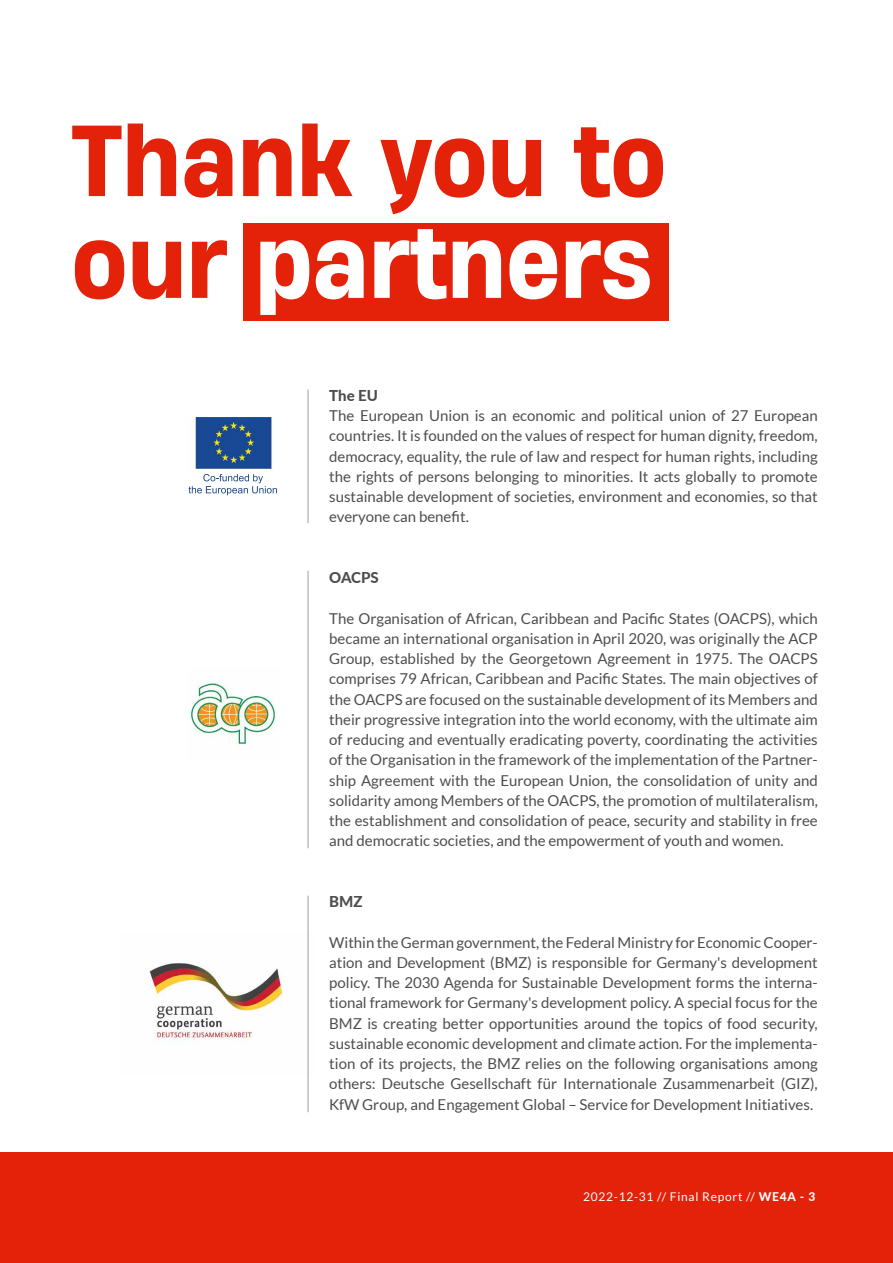
<style>
.page{position:relative;width:893px;height:1263px;background:#fff}
.page>*{position:absolute;margin:0;border:0;box-sizing:border-box;transform-origin:0 0}
.t1{font:500 94.8px/101.7px "Heading Now 65";color:#e4220a}
.t2{font:15px/20.2px "Lato";color:#4d4d4f;text-align:justify}
.t3{font:800 15px "Lato";color:#4d4d4f}
.t4{font:12px "Lato";letter-spacing:.06em;color:#fff}
.s1{color:#fff}
.s2{font-weight:800}
</style>
<div class="page">
<img style="left:149px;top:933px;width:159px;height:142px">
<div style="left:244px;top:223px;width:425px;height:98px;background:#e4220a"></div>
<img style="left:195px;top:417px;width:77px;height:53px">
<svg style="left:189px;top:474px;width:88px;height:21px"></svg>
<img style="left:189px;top:683px;width:88px;height:62px">
<hr style="left:308px;top:390px;width:1px;height:133px;background:#9c9ea1">
<hr style="left:308px;top:571px;width:1px;height:277px;background:#9c9ea1">
<hr style="left:308px;top:896px;width:1px;height:216px;background:#9c9ea1">
<div style="left:0;top:1152px;width:893px;height:111px;background:#e4220a"></div>
<h1 class="t1" style="left:72px;top:107px;width:596px">Thank you to our <span class="s1">partners</span></h1>
<p class="t3" style="left:329px;top:386px;width:50px">The EU</p>
<p class="t2" style="left:329px;top:405px;width:490px">The European Union is an economic and political union of 27 European countries. It is founded on the values of respect for human dignity, freedom, democracy, equality, the rule of law and respect for human rights, including the rights of persons belonging to minorities. It acts globally to promote sustainable development of societies, environment and economies, so that everyone can benefit.</p>
<p class="t3" style="left:329px;top:568px;width:51px">OACPS</p>
<p class="t2" style="left:329px;top:608px;width:490px">The Organisation of African, Caribbean and Pacific States (OACPS), which became an international organisation in April 2020, was originally the ACP Group, established by the Georgetown Agreement in 1975. The OACPS comprises 79 African, Caribbean and Pacific States. The main objectives of the OACPS are focused on the sustainable development of its Members and their progressive integration into the world economy, with the ultimate aim of reducing and eventually eradicating poverty, coordinating the activities of the Organisation in the framework of the implementation of the Partner&shy;ship Agreement with the European Union, the consolidation of unity and solidarity among Members of the OACPS, the promotion of multilateralism, the establishment and consolidation of peace, security and stability in free and democratic societies, and the empowerment of youth and women.</p>
<p class="t3" style="left:329px;top:892px;width:35px">BMZ</p>
<p class="t2" style="left:329px;top:932px;width:490px">Within the German government, the Federal Ministry for Economic Cooper&shy;ation and Development (BMZ) is responsible for Germany's development policy. The 2030 Agenda for Sustainable Development forms the interna&shy;tional framework for Germany's development policy. A special focus for the BMZ is creating better opportunities around the topics of food security, sustainable economic development and climate action. For the implementa&shy;tion of its projects, the BMZ relies on the following organisations among others: Deutsche Gesellschaft für Internationale Zusammenarbeit (GIZ), KfW Group, and Engagement Global – Service for Development Initiatives.</p>
<p class="t4" style="left:583px;top:1189px;width:234px">2022-12-31 // Final Report // <span class="s2">WE4A - 3</span></p>
</div>
